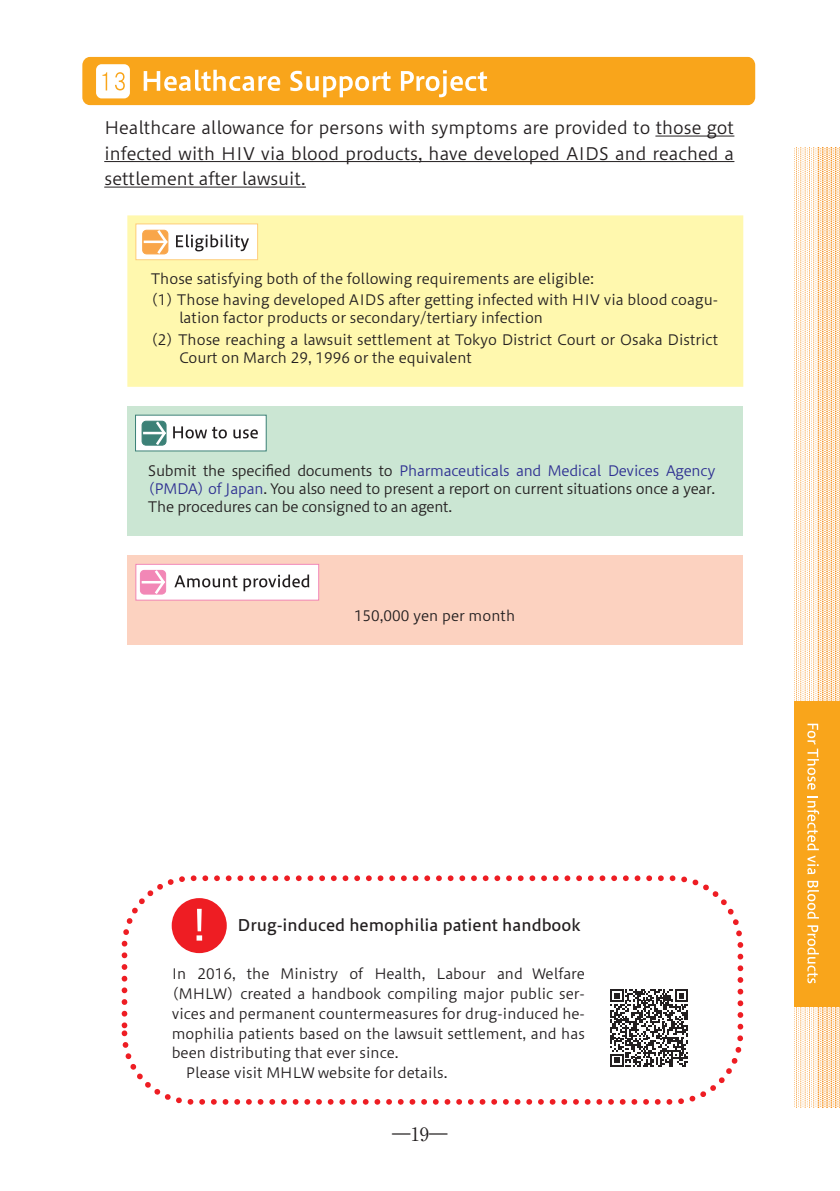
<style>
.page{position:relative;width:840px;height:1191px;background:#fff}
.page>*{position:absolute;margin:0;border:0;box-sizing:border-box;transform-origin:0 0}
.t1{font:18.4px "Ryumin Pro";color:#231f20}
.t2{font:17px/25.6px "Hiragino UD Sans Std N W3";color:#231f20;text-align:justify}
.t3{font:15.8px "Hiragino UD Sans Std N W5";color:#231f20}
.t4{font:14.2px/18.4px "Hiragino UD Sans Std N W3";color:#231f20}
.s1{color:#2e3092}
</style>
<div class="page">
<div style="left:82px;top:57px;width:672px;height:48px;background:#f9a51b;border-radius:8px"></div>
<div style="left:127px;top:407px;width:615px;height:129px;background:#cbe6d3"></div>
<div style="left:135px;top:415px;width:131px;height:36px;background:#fff"></div>
<div style="left:142px;top:421px;width:24px;height:24px;background:#3c8177;border-radius:4px"></div>
<div style="left:141px;top:421px;width:25px;height:25px;border:1px solid #3c8177;border-radius:4px"></div>
<hr style="left:143px;top:432px;width:21px;height:2px;background:#fff">
<svg style="left:153px;top:420px;width:74px;height:26px"></svg>
<svg style="left:233px;top:429px;width:25px;height:9px"></svg>
<div style="left:127px;top:215px;width:615px;height:172px;background:#fff8ae"></div>
<div style="left:127px;top:556px;width:615px;height:89px;background:#fcd2c0"></div>
<div style="left:96px;top:64px;width:34px;height:34px;background:#fff;border-radius:6px"></div>
<svg style="left:102px;top:72px;width:5px;height:18px"></svg>
<svg style="left:115px;top:72px;width:10px;height:18px"></svg>
<div style="left:121px;top:875px;width:621px;height:229px;border:6px dashed #ee1d23;border-radius:69px"></div>
<div style="left:172px;top:898px;width:55px;height:55px;background:#ee1d23;border-radius:50%"></div>
<svg style="left:196px;top:908px;width:6px;height:32px"></svg>
<svg style="left:610px;top:989px;width:77px;height:78px"></svg>
<svg style="left:144px;top:70px;width:136px;height:21px"></svg>
<svg style="left:290px;top:71px;width:100px;height:26px"></svg>
<svg style="left:400px;top:70px;width:87px;height:27px"></svg>
<hr style="left:655px;top:136px;width:78px;height:1px;background:#231f20">
<hr style="left:104px;top:161px;width:629px;height:1px;background:#231f20">
<hr style="left:104px;top:187px;width:201px;height:1px;background:#231f20">
<div style="left:136px;top:224px;width:121px;height:36px;background:#fff"></div>
<div style="left:135px;top:224px;width:123px;height:36px;border:1px solid #fece7a"></div>
<div style="left:143px;top:230px;width:25px;height:24px;background:#f9a64a;border-radius:4px"></div>
<div style="left:142px;top:230px;width:26px;height:24px;border:1px solid #f9a64a;border-radius:4px"></div>
<hr style="left:144px;top:240px;width:22px;height:3px;background:#fff">
<svg style="left:155px;top:229px;width:14px;height:26px"></svg>
<svg style="left:176px;top:234px;width:73px;height:17px"></svg>
<div style="left:136px;top:564px;width:182px;height:36px;background:#fff"></div>
<div style="left:135px;top:564px;width:184px;height:36px;border:1px solid #f287b6"></div>
<div style="left:140px;top:570px;width:25px;height:24px;background:#f287b6;border-radius:4px"></div>
<div style="left:140px;top:570px;width:26px;height:24px;border:1px solid #f287b6;border-radius:4px"></div>
<hr style="left:142px;top:581px;width:22px;height:2px;background:#fff">
<svg style="left:152px;top:569px;width:15px;height:26px"></svg>
<svg style="left:174px;top:575px;width:63px;height:12px"></svg>
<svg style="left:243px;top:574px;width:66px;height:17px"></svg>
<img style="left:794px;top:147px;width:45px;height:961px">
<div style="left:793px;top:700px;width:46px;height:306px;background:#f9a51b"></div>
<svg style="left:807px;top:723px;width:11px;height:66px"></svg>
<svg style="left:807px;top:796px;width:11px;height:78px"></svg>
<svg style="left:807px;top:881px;width:11px;height:37px"></svg>
<svg style="left:807px;top:925px;width:11px;height:58px"></svg>
<p class="t2" style="left:104px;top:114px;width:630px">Healthcare allowance for persons with symptoms are provided to those got infected with HIV via blood products, have developed AIDS and reached a settlement after lawsuit.</p>
<p class="t4" style="left:151px;top:267px;width:568px;line-height:21.2px">Those satisfying both of the following requirements are eligible:<br>(1) Those having developed AIDS after getting infected with HIV via blood coagu-</p>
<p class="t4" style="left:151px;top:307px;width:568px;line-height:21.2px;text-indent:28px">lation factor products or secondary/tertiary infection<br>(2) Those reaching a lawsuit settlement at Tokyo District Court or Osaka District</p>
<p class="t4" style="left:179px;top:348px;width:294px">Court on March 29, 1996 or the equivalent</p>
<p class="t4" style="left:148px;top:460px;width:568px;text-align:justify">Submit the specified documents to <span class="s1">Pharmaceuticals and Medical Devices Agency (PMDA) of Japan</span>. You also need to present a report on current situations once a year.<br>The procedures can be consigned to an agent.</p>
<p class="t4" style="left:354px;top:606px;width:163px">150,000 yen per month</p>
<p class="t3" style="left:237px;top:912px;width:344px">Drug-induced hemophilia patient handbook</p>
<p class="t4" style="left:172px;top:963px;width:414px">In 2016, the Ministry of Health, Labour and Welfare</p>
<p class="t4" style="left:172px;top:983px;width:414px">(MHLW) created a handbook compiling major public ser-</p>
<p class="t4" style="left:172px;top:1003px;width:414px">vices and permanent countermeasures for drug-induced he-</p>
<p class="t4" style="left:172px;top:1023px;width:414px">mophilia patients based on the lawsuit settlement, and has</p>
<p class="t4" style="left:172px;top:1043px;width:228px">been distributing that ever since.</p>
<p class="t4" style="left:186px;top:1063px;width:263px">Please visit MHLW website for details.</p>
<p class="t1" style="left:410px;top:1120px;width:20px">19</p>
<p class="t1" style="left:392px;top:1120px;width:57px">―　―</p>
</div>
